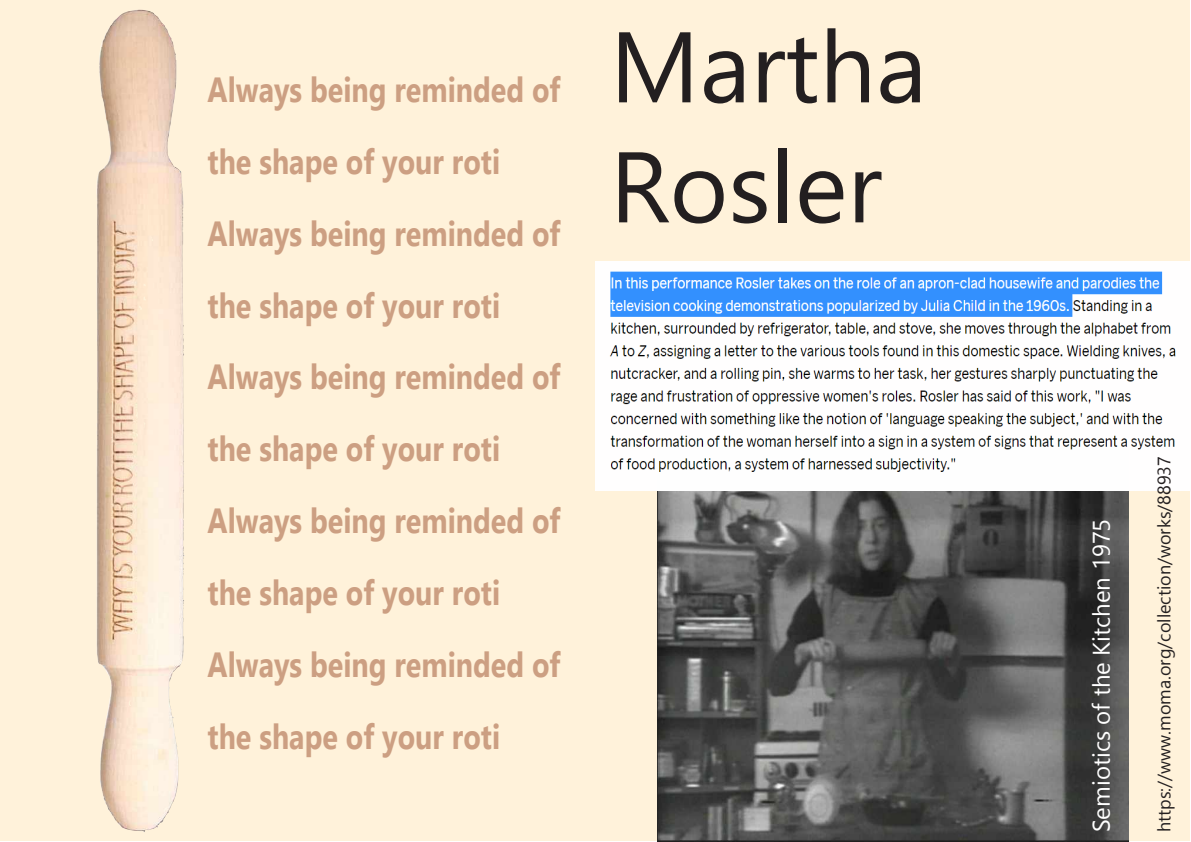
<style>
.page{position:relative;width:1191px;height:842px;background:#fff}
.page>*{position:absolute;margin:0;border:0;box-sizing:border-box;transform-origin:0 0}
.t1{font:100px/120px "Gadugi";color:#231f20}
.t2{font:700 34.9px/71.8px "Gadugi";color:#cc9f82;scale:.82 1}
.t3{font:24px "Gadugi";color:#fff}
.t4{font:18px "Gadugi";color:#231f20}
</style>
<div class="page">
<div style="left:0;top:0;width:1190px;height:841px;background:#fff2da"></div>
<img style="left:97px;top:10px;width:88px;height:822px">
<img style="left:657px;top:490px;width:471px;height:351px">
<img style="left:595px;top:262px;width:595px;height:228px">
<p class="t2" style="left:208px;top:54px;width:432px">Always being reminded of the shape of your roti<br>Always being reminded of the shape of your roti<br>Always being reminded of the shape of your roti<br>Always being reminded of the shape of your roti<br>Always being reminded of the shape of your roti</p>
<h1 class="t1" style="left:610px;top:6px;width:318px">Martha<br>Rosler</h1>
<p class="t3" style="left:1086px;top:832px;width:315px;rotate:-90deg">Semiotics of the Kitchen 1975</p>
<p class="t4" style="left:1153px;top:832px;width:378px;rotate:-90deg">https://www.moma.org/collection/works/88937</p>
</div>
